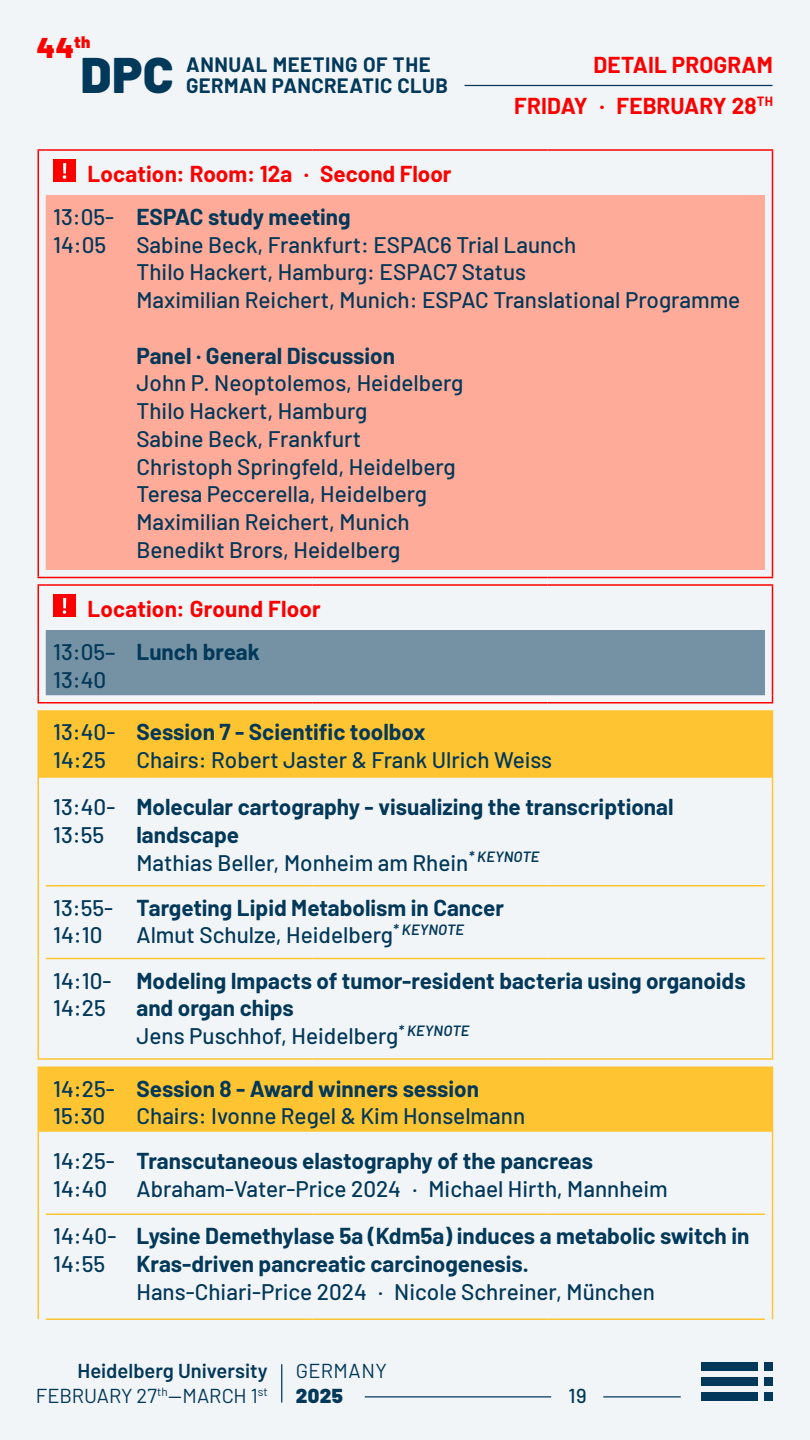
<style>
.page{position:relative;width:810px;height:1440px;background:#f2f5f7}
.page>*{position:absolute;margin:0;border:0;box-sizing:border-box;transform-origin:0 0}
.t1{font:900 49.95px "Barlow";color:#023859}
.t2{font:900 28.58px "Barlow";color:#fc0000}
.t3{font:500 22.5px/27.8px "Barlow";color:#023859}
.t4{font:700 22.5px/27.8px "Barlow";color:#023859}
.t5{font:700 22.5px/40.4px "Barlow";letter-spacing:.005em;color:#fc0000;text-align:right}
.t6{font:700 20.33px/20.3px "Barlow";letter-spacing:.025em;color:#023859}
.t7{font:600 20.17px/24.2px "Barlow";color:#023859;text-align:right}
.t8{font:20.17px "Barlow";letter-spacing:.025em;color:#023859}
.t9{font:900 20.17px "Barlow";color:#023859}
.t10{font:500 20.17px "Barlow";color:#023859}
.s1{font-weight:500}
.s2{font-weight:400}
</style>
<div class="page">
<div style="left:764px;top:1362px;width:9px;height:9px;background:#023859"></div>
<div style="left:764px;top:1377px;width:9px;height:9px;background:#023859"></div>
<div style="left:764px;top:1392px;width:9px;height:9px;background:#023859"></div>
<div style="left:701px;top:1362px;width:56px;height:9px;background:#023859"></div>
<div style="left:701px;top:1377px;width:56px;height:9px;background:#023859"></div>
<div style="left:701px;top:1392px;width:56px;height:9px;background:#023859"></div>
<hr style="left:281px;top:1364px;width:1px;height:39px;background:#023859">
<hr style="left:365px;top:1396px;width:186px;height:1px;background:#023859">
<hr style="left:603px;top:1396px;width:78px;height:1px;background:#023859">
<hr style="left:465px;top:85px;width:307px;height:1px;background:#023859">
<div style="left:46px;top:195px;width:719px;height:375px;background:#ffab99"></div>
<div style="left:46px;top:630px;width:719px;height:65px;background:#7492a4"></div>
<svg style="left:39px;top:710px;width:733px;height:422px"></svg>
<svg style="left:38px;top:149px;width:8px;height:2px"></svg>
<hr style="left:38px;top:151px;width:1px;height:44px;background:#fc0000">
<hr style="left:46px;top:149px;width:83px;height:2px;background:#fc0000">
<hr style="left:129px;top:149px;width:184px;height:2px;background:#fc0000">
<hr style="left:313px;top:149px;width:235px;height:2px;background:#fc0000">
<hr style="left:548px;top:149px;width:217px;height:2px;background:#fc0000">
<svg style="left:765px;top:149px;width:8px;height:2px"></svg>
<hr style="left:772px;top:151px;width:1px;height:44px;background:#fc0000">
<hr style="left:38px;top:195px;width:1px;height:375px;background:#fc0000">
<hr style="left:772px;top:195px;width:1px;height:375px;background:#fc0000">
<svg style="left:38px;top:570px;width:8px;height:8px"></svg>
<hr style="left:46px;top:577px;width:83px;height:1px;background:#fc0000">
<hr style="left:129px;top:577px;width:184px;height:1px;background:#fc0000">
<hr style="left:313px;top:577px;width:235px;height:1px;background:#fc0000">
<hr style="left:548px;top:577px;width:217px;height:1px;background:#fc0000">
<svg style="left:765px;top:570px;width:8px;height:8px"></svg>
<hr style="left:38px;top:710px;width:1px;height:68px;background:#fec431">
<hr style="left:772px;top:710px;width:1px;height:68px;background:#fec431">
<hr style="left:38px;top:785px;width:1px;height:93px;background:#fec431">
<hr style="left:772px;top:785px;width:1px;height:93px;background:#fec431">
<hr style="left:38px;top:886px;width:1px;height:65px;background:#fec431">
<hr style="left:772px;top:886px;width:1px;height:65px;background:#fec431">
<hr style="left:38px;top:958px;width:1px;height:94px;background:#fec431">
<hr style="left:772px;top:958px;width:1px;height:94px;background:#fec431">
<svg style="left:38px;top:1052px;width:8px;height:8px"></svg>
<hr style="left:46px;top:1058px;width:83px;height:2px;background:#fec431">
<hr style="left:129px;top:1058px;width:184px;height:2px;background:#fec431">
<hr style="left:313px;top:1058px;width:235px;height:2px;background:#fec431">
<hr style="left:548px;top:1058px;width:217px;height:2px;background:#fec431">
<svg style="left:765px;top:1052px;width:8px;height:8px"></svg>
<hr style="left:38px;top:1066px;width:1px;height:66px;background:#fec431">
<hr style="left:772px;top:1066px;width:1px;height:66px;background:#fec431">
<hr style="left:38px;top:1139px;width:1px;height:68px;background:#fec431">
<hr style="left:772px;top:1139px;width:1px;height:68px;background:#fec431">
<hr style="left:38px;top:1214px;width:1px;height:98px;background:#fec431">
<hr style="left:772px;top:1214px;width:1px;height:98px;background:#fec431">
<hr style="left:46px;top:958px;width:83px;height:1px;background:#fec431">
<hr style="left:129px;top:958px;width:184px;height:1px;background:#fec431">
<hr style="left:313px;top:958px;width:235px;height:1px;background:#fec431">
<hr style="left:548px;top:958px;width:217px;height:1px;background:#fec431">
<hr style="left:46px;top:885px;width:83px;height:1px;background:#fec431">
<hr style="left:129px;top:885px;width:184px;height:1px;background:#fec431">
<hr style="left:313px;top:885px;width:235px;height:1px;background:#fec431">
<hr style="left:548px;top:885px;width:217px;height:1px;background:#fec431">
<hr style="left:46px;top:1214px;width:83px;height:1px;background:#fec431">
<hr style="left:129px;top:1214px;width:184px;height:1px;background:#fec431">
<hr style="left:313px;top:1214px;width:235px;height:1px;background:#fec431">
<hr style="left:548px;top:1214px;width:217px;height:1px;background:#fec431">
<hr style="left:46px;top:1318px;width:83px;height:2px;background:#fec431">
<hr style="left:129px;top:1318px;width:184px;height:2px;background:#fec431">
<hr style="left:313px;top:1318px;width:235px;height:2px;background:#fec431">
<hr style="left:548px;top:1318px;width:217px;height:2px;background:#fec431">
<svg style="left:38px;top:584px;width:8px;height:2px"></svg>
<hr style="left:38px;top:586px;width:1px;height:44px;background:#fc0000">
<hr style="left:46px;top:584px;width:83px;height:2px;background:#fc0000">
<hr style="left:129px;top:584px;width:184px;height:2px;background:#fc0000">
<hr style="left:313px;top:584px;width:235px;height:2px;background:#fc0000">
<hr style="left:548px;top:584px;width:217px;height:2px;background:#fc0000">
<svg style="left:765px;top:584px;width:8px;height:2px"></svg>
<hr style="left:772px;top:586px;width:1px;height:44px;background:#fc0000">
<hr style="left:38px;top:630px;width:1px;height:65px;background:#fc0000">
<hr style="left:772px;top:630px;width:1px;height:65px;background:#fc0000">
<svg style="left:38px;top:695px;width:8px;height:9px"></svg>
<hr style="left:46px;top:702px;width:83px;height:2px;background:#fc0000">
<hr style="left:129px;top:702px;width:184px;height:2px;background:#fc0000">
<hr style="left:313px;top:702px;width:235px;height:2px;background:#fc0000">
<hr style="left:548px;top:702px;width:217px;height:2px;background:#fc0000">
<svg style="left:765px;top:695px;width:8px;height:9px"></svg>
<div style="left:53px;top:160px;width:23px;height:22px;background:#fc0000"></div>
<svg style="left:63px;top:163px;width:3px;height:16px"></svg>
<div style="left:53px;top:595px;width:23px;height:22px;background:#fc0000"></div>
<svg style="left:63px;top:598px;width:3px;height:16px"></svg>
<p class="t2" style="left:37px;top:26px;width:55px">44<sup>th</sup></p>
<h1 class="t1" style="left:81px;top:37px;width:94px">DPC</h1>
<p class="t6" style="left:186px;top:53px;width:263px">ANNUAL MEETING OF THE<br>GERMAN PANCREATIC CLUB</p>
<p class="t5" style="left:514px;top:43px;width:260px">DETAIL PROGRAM<br>FRIDAY · FEBRUARY 28<sup>TH</sup></p>
<p class="t5" style="left:87px;top:151px;width:366px">Location: Room: 12a · Second Floor</p>
<p class="t3" style="left:53px;top:201px;width:63px">13:05-<br>14:05</p>
<p class="t4" style="left:136px;top:201px;width:216px">ESPAC study meeting</p>
<p class="t3" style="left:136px;top:229px;width:605px">Sabine Beck, Frankfurt: ESPAC6 Trial Launch<br>Thilo Hackert, Hamburg: ESPAC7 Status<br>Maximilian Reichert, Munich: ESPAC Translational Programme</p>
<p class="t4" style="left:136px;top:340px;width:260px">Panel · General Discussion</p>
<p class="t3" style="left:136px;top:368px;width:328px">John P. Neoptolemos, Heidelberg<br>Thilo Hackert, Hamburg<br>Sabine Beck, Frankfurt<br>Christoph Springfeld, Heidelberg<br>Teresa Peccerella, Heidelberg<br>Maximilian Reichert, Munich<br>Benedikt Brors, Heidelberg</p>
<p class="t5" style="left:87px;top:586px;width:235px">Location: Ground Floor</p>
<p class="t3" style="left:53px;top:636px;width:64px">13:05–<br>13:40</p>
<p class="t4" style="left:136px;top:636px;width:125px">Lunch break</p>
<p class="t3" style="left:53px;top:716px;width:64px">13:40-<br>14:25</p>
<p class="t4" style="left:136px;top:717px;width:291px">Session 7 - Scientific toolbox</p>
<p class="t3" style="left:136px;top:744px;width:417px">Chairs: Robert Jaster &amp; Frank Ulrich Weiss</p>
<p class="t3" style="left:53px;top:791px;width:64px">13:40-<br>13:55</p>
<p class="t4" style="left:136px;top:792px;width:539px">Molecular cartography - visualizing the transcriptional landscape<br><span class="s1">Mathias Beller, Monheim am Rhein</span><sup>*</sup> <sup>KEYNOTE</sup></p>
<p class="t3" style="left:53px;top:892px;width:62px">13:55-<br>14:10</p>
<p class="t4" style="left:136px;top:892px;width:369px">Targeting Lipid Metabolism in Cancer<br><span class="s1">Almut Schulze, Heidelberg</span><sup>*</sup> <sup>KEYNOTE</sup></p>
<p class="t3" style="left:53px;top:965px;width:60px">14:10-<br>14:25</p>
<p class="t4" style="left:136px;top:965px;width:611px">Modeling Impacts of tumor-resident bacteria using organoids and organ chips<br><span class="s1">Jens Puschhof, Heidelberg</span><sup>*</sup> <sup>KEYNOTE</sup></p>
<p class="t3" style="left:53px;top:1073px;width:63px">14:25-<br>15:30</p>
<p class="t4" style="left:136px;top:1073px;width:344px">Session 8 - Award winners session</p>
<p class="t3" style="left:136px;top:1100px;width:390px">Chairs: Ivonne Regel &amp; Kim Honselmann</p>
<p class="t3" style="left:53px;top:1145px;width:63px">14:25-<br>14:40</p>
<p class="t4" style="left:136px;top:1146px;width:458px">Transcutaneous elastography of the pancreas</p>
<p class="t3" style="left:136px;top:1173px;width:533px">Abraham-Vater-Price 2024 · Michael Hirth, Mannheim</p>
<p class="t3" style="left:53px;top:1220px;width:65px">14:40-<br>14:55</p>
<p class="t4" style="left:136px;top:1221px;width:614px">Lysine Demethylase 5a (Kdm5a) induces a metabolic switch in<br>Kras-driven pancreatic carcinogenesis.</p>
<p class="t3" style="left:136px;top:1276px;width:520px">Hans-Chiari-Price 2024 · Nicole Schreiner, München</p>
<p class="t7" style="left:36px;top:1357px;width:233px">Heidelberg University<br><span class="s2">FEBRUARY 27</span><sup>th</sup><span class="s2">—MARCH 1</span><sup>st</sup></p>
<p class="t8" style="left:296px;top:1357px;width:93px">GERMANY</p>
<p class="t9" style="left:296px;top:1380px;width:49px">2025</p>
<p class="t10" style="left:569px;top:1381px;width:20px">19</p>
</div>
